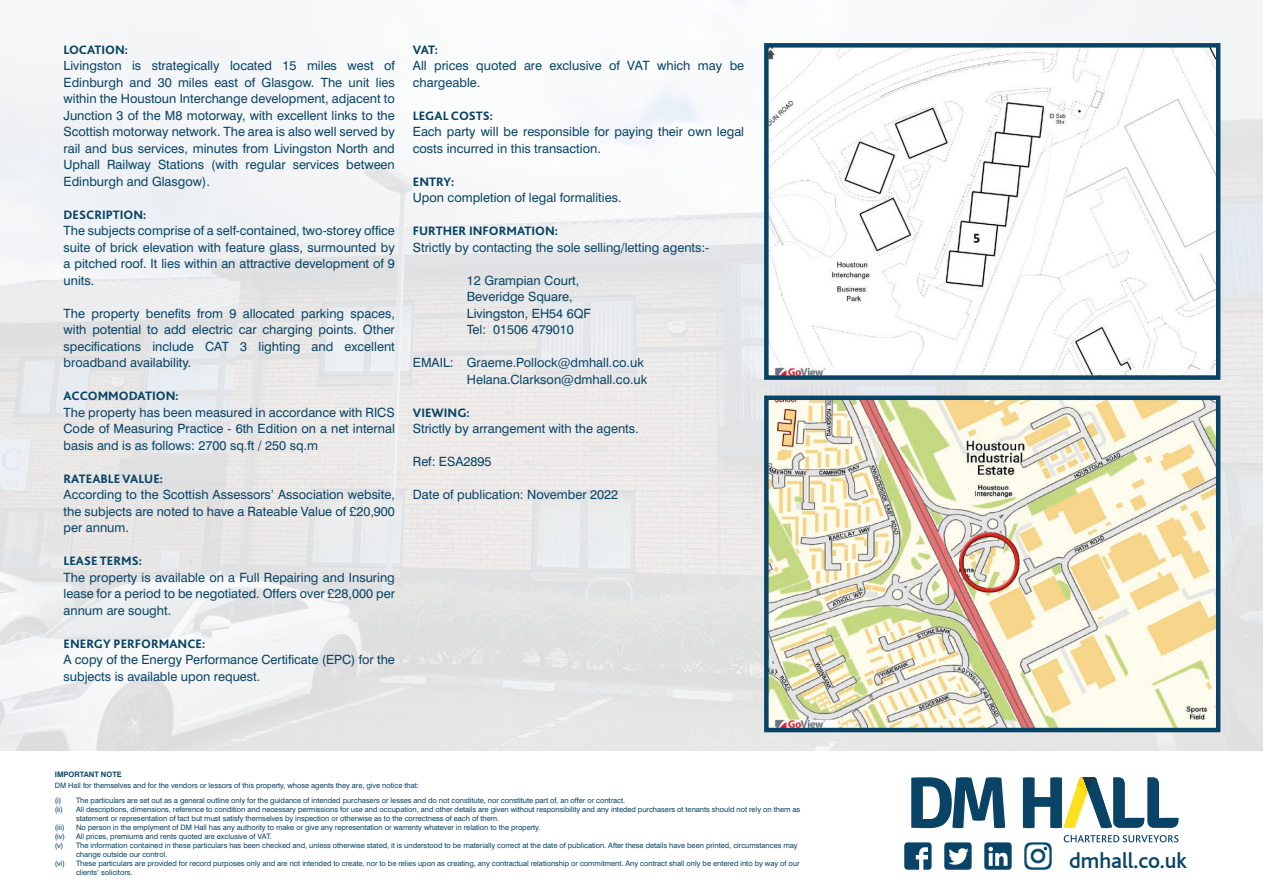
<style>
.page{position:relative;width:1263px;height:893px;background:#fff}
.page>*{position:absolute;margin:0;border:0;box-sizing:border-box;transform-origin:0 0}
.t1{font:500 22.5px "Bliss";color:#094466}
.t2{font:12.75px/16.5px "Swiss 721 BT";color:#094466;text-align:justify}
.t3{font:800 12.75px "Bliss 2";color:#094466}
.t4{font:7.5px/15px "Swiss 721 BT";letter-spacing:-.005em;color:#094466}
.t5{font:700 7.5px "Swiss 721 BT";letter-spacing:-.005em;color:#094466}
</style>
<div class="page">
<img style="left:0;top:0;width:1263px;height:750px">
<svg style="left:904px;top:842px;width:27px;height:28px"></svg>
<div style="left:944px;top:842px;width:28px;height:28px;background:#094466;border-radius:3px"></div>
<svg style="left:948px;top:848px;width:20px;height:17px"></svg>
<div style="left:984px;top:842px;width:28px;height:28px;background:#094466;border-radius:3px"></div>
<svg style="left:988px;top:847px;width:19px;height:19px"></svg>
<img style="left:1024px;top:842px;width:28px;height:28px">
<svg style="left:911px;top:777px;width:94px;height:51px"></svg>
<svg style="left:1064px;top:835px;width:114px;height:7px"></svg>
<svg style="left:1023px;top:777px;width:155px;height:51px"></svg>
<img style="left:769px;top:400px;width:446px;height:327px">
<div style="left:764px;top:395px;width:456px;height:337px;border:4px solid #094466"></div>
<img style="left:769px;top:48px;width:446px;height:327px">
<div style="left:764px;top:43px;width:456px;height:337px;border:4px solid #094466"></div>
<p class="t3" style="left:64px;top:42px;width:66px">LOCATION:</p>
<p class="t2" style="left:64px;top:58px;width:333px">Livingston is strategically located 15 miles west of Edinburgh and 30 miles east of Glasgow. The unit lies within the Houstoun Interchange development, adjacent to Junction 3 of the M8 motorway, with excellent links to the Scottish motorway network. The area is also well served by rail and bus services, minutes from Livingston North and Uphall Railway Stations (with regular services between Edinburgh and Glasgow).</p>
<p class="t3" style="left:64px;top:207px;width:84px">DESCRIPTION:</p>
<p class="t2" style="left:64px;top:223px;width:333px">The subjects comprise of a self-contained, two-storey office suite of brick elevation with feature glass, surmounted by a pitched roof. It lies within an attractive development of 9 units.</p>
<p class="t2" style="left:64px;top:305px;width:333px">The property benefits from 9 allocated parking spaces, with potential to add electric car charging points. Other specifications include CAT 3 lighting and excellent broadband availability.</p>
<p class="t3" style="left:64px;top:388px;width:117px">ACCOMMODATION:</p>
<p class="t2" style="left:64px;top:404px;width:333px">The property has been measured in accordance with RICS Code of Measuring Practice - 6th Edition on a net internal basis and is as follows: 2700 sq.ft / 250 sq.m</p>
<p class="t3" style="left:64px;top:471px;width:101px">RATEABLE VALUE:</p>
<p class="t2" style="left:64px;top:487px;width:333px">According to the Scottish Assessors’ Association website, the subjects are noted to have a Rateable Value of £20,900 per annum.</p>
<p class="t3" style="left:64px;top:553px;width:80px">LEASE TERMS:</p>
<p class="t2" style="left:64px;top:569px;width:333px">The property is available on a Full Repairing and Insuring lease for a period to be negotiated. Offers over £28,000 per annum are sought.</p>
<p class="t3" style="left:64px;top:636px;width:143px">ENERGY PERFORMANCE:</p>
<p class="t2" style="left:64px;top:651px;width:333px">A copy of the Energy Performance Certificate (EPC) for the subjects is available upon request.</p>
<p class="t3" style="left:413px;top:42px;width:27px">VAT:</p>
<p class="t2" style="left:413px;top:58px;width:333px">All prices quoted are exclusive of VAT which may be chargeable.</p>
<p class="t3" style="left:413px;top:108px;width:82px">LEGAL COSTS:</p>
<p class="t2" style="left:413px;top:123px;width:333px">Each party will be responsible for paying their own legal costs incurred in this transaction.</p>
<p class="t3" style="left:413px;top:174px;width:43px">ENTRY:</p>
<p class="t2" style="left:413px;top:189px;width:210px">Upon completion of legal formalities.</p>
<p class="t3" style="left:413px;top:223px;width:147px">FURTHER INFORMATION:</p>
<p class="t2" style="left:413px;top:239px;width:298px">Strictly by contacting the sole selling/letting agents:-</p>
<p class="t2" style="left:467px;top:272px;width:126px;text-align:left">12 Grampian Court,<br>Beveridge Square,<br>Livingston, EH54 6QF<br>Tel: 01506 479010</p>
<p class="t2" style="left:413px;top:354px;width:236px;text-align:right">EMAIL: Graeme.Pollock@dmhall.co.uk<br>Helana.Clarkson@dmhall.co.uk</p>
<p class="t3" style="left:413px;top:405px;width:58px">VIEWING:</p>
<p class="t2" style="left:413px;top:420px;width:227px">Strictly by arrangement with the agents.</p>
<p class="t2" style="left:413px;top:453px;width:80px">Ref: ESA2895</p>
<p class="t2" style="left:413px;top:486px;width:207px">Date of publication: November 2022</p>
<p class="t5" style="left:55px;top:770px;width:68px">IMPORTANT NOTE</p>
<p class="t4" style="left:55px;top:778px;width:572px">DM Hall for themselves and for the vendors or lessors of this property, whose agents they are, give notice that:<br>(i) The particulars are set out as a general outline only for the guidance of intended purchasers or lesses and do not constitute, nor constitute part of, an offer or contract.</p>
<p class="t4" style="left:55px;top:802px;width:10px">(ii)</p>
<p class="t4" style="left:76px;top:805px;width:726px;line-height:9px">All descriptions, dimensions, reference to condition and necessary permissions for use and occupation, and other details are given without responsibility and any inteded purchasers ot tenants should not rely on them as statement or representation of fact but must satisfy themselves by inspection or otherwise as to the correctness of each of them.</p>
<p class="t4" style="left:55px;top:820px;width:11px">(iii)</p>
<p class="t4" style="left:76px;top:820px;width:466px">No person in the emplyment of DM Hall has any authority to make or give any representation or warrenty whatever in relation to the property.</p>
<p class="t4" style="left:55px;top:829px;width:218px">(iv) All prices, premiums and rents quoted are exclusive of VAT.</p>
<p class="t4" style="left:55px;top:838px;width:744px">(v) The information contained in these particulars has been checked and, unless otherwise stated, it is understood to be materially correct at the date of publication. After these details have been printed, circumstances may</p>
<p class="t4" style="left:76px;top:847px;width:93px">change outside our control.</p>
<p class="t4" style="left:55px;top:856px;width:746px">(vi) These particulars are provided for record purposes only and are not intended to create, nor to be relies upon as creating, any contractual relationship or commitment. Any contract shall only be entered into by way of our</p>
<p class="t4" style="left:76px;top:865px;width:58px">clients’ solicitors.</p>
<h1 class="t1" style="left:1069px;top:849px;width:119px">dmhall.co.uk</h1>
</div>
